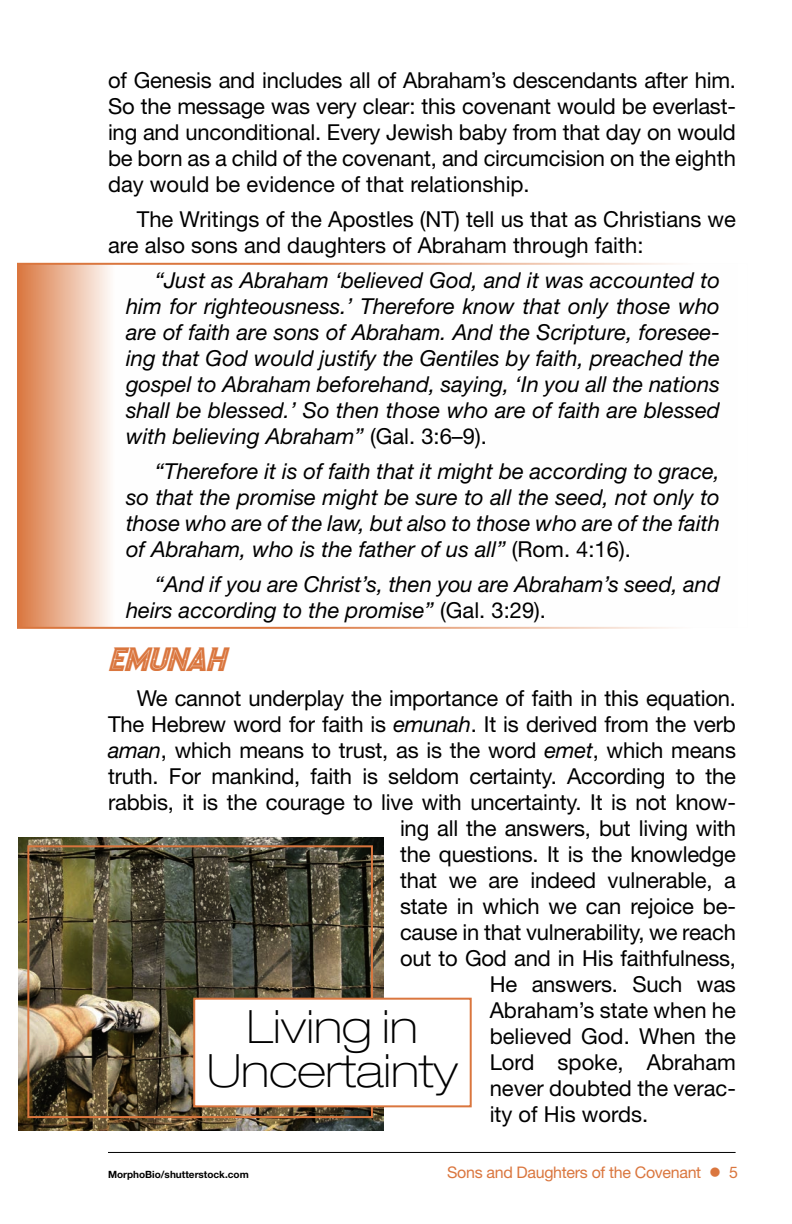
<style>
.page{position:relative;width:792px;height:1224px;background:#fff}
.page>*{position:absolute;margin:0;border:0;box-sizing:border-box;transform-origin:0 0}
.t1{font:100 expanded 46px/44px "Helvetica Neue LT Std";color:#000;text-align:center}
.t2{font:italic 30px "Columbus Inline";color:#da763e}
.t3{font:22px/26px "Helvetica Neue LT Std";letter-spacing:-.01em;color:#000;text-align:justify}
.t4{font:italic 22px/26px "Helvetica Neue LT Std";color:#000;text-align:justify}
.t5{font:16px "Helvetica Neue LT Std";letter-spacing:-.02em;color:#da763e}
.t6{font:700 10px "Helvetica Neue LT Std";color:#000}
.s1{font-style:normal}
.s2{font-style:italic}
</style>
<div class="page">
<img style="left:18px;top:838px;width:366px;height:292px">
<svg style="left:20px;top:266px;width:90px;height:360px;background:#ebb699"></svg>
<hr style="left:108px;top:1152px;width:628px;height:1px;background:#000">
<div style="left:27px;top:845px;width:346px;height:273px;border:2px solid #da763e"></div>
<div style="left:193px;top:998px;width:279px;height:109px;background:#fff;border:2px solid #da763e"></div>
<div style="left:17px;top:263px;width:731px;height:366px;border:2px solid #da763e"></div>
<p class="t3" style="left:108px;top:67px;width:630px">of Genesis and includes all of Abraham’s descendants after him.<br>So the message was very clear: this covenant would be everlast&shy;ing and unconditional. Every Jewish baby from that day on would be born as a child of the covenant, and circumcision on the eighth day would be evidence of that relationship.</p>
<p class="t3" style="left:108px;top:206px;width:630px;text-indent:29px">The Writings of the Apostles (NT) tell us that as Christians we are also sons and daughters of Abraham through faith:</p>
<p class="t4" style="left:126px;top:267px;width:596px;text-indent:29px">“Just as Abraham ‘believed God, and it was accounted to him for righteousness.’ Therefore know that only those who are of faith are sons of Abraham. And the Scripture, foresee&shy;ing that God would justify the Gentiles by faith, preached the gospel to Abraham beforehand, saying, ‘In you all the nations shall be blessed.’ So then those who are of faith are blessed with believing Abraham” <span class="s1">(Gal. 3:6–9).</span></p>
<p class="t4" style="left:126px;top:458px;width:596px;text-indent:29px">“Therefore it is of faith that it might be according to grace, so that the promise might be sure to all the seed, not only to those who are of the law, but also to those who are of the faith of Abraham, who is the father of us all” <span class="s1">(Rom. 4:16).</span></p>
<p class="t4" style="left:126px;top:571px;width:596px;text-indent:29px">“And if you are Christ’s, then you are Abraham’s seed, and heirs according to the promise” <span class="s1">(Gal. 3:29).</span></p>
<p class="t2" style="left:108px;top:644px;width:126px">EMUNAH</p>
<p class="t3" style="left:137px;top:685px;width:601px">We cannot underplay the importance of faith in this equation.</p>
<p class="t3" style="left:108px;top:711px;width:629px">The Hebrew word for faith is <span class="s2">emunah</span>. It is derived from the verb</p>
<p class="t3" style="left:108px;top:737px;width:630px"><span class="s2">aman</span>, which means to trust, as is the word <span class="s2">emet</span>, which means</p>
<p class="t3" style="left:108px;top:763px;width:630px">truth. For mankind, faith is seldom certainty. According to the</p>
<p class="t3" style="left:108px;top:789px;width:629px">rabbis, it is the courage to live with uncertainty. It is not know-</p>
<p class="t3" style="left:400px;top:815px;width:338px">ing all the answers, but living with</p>
<p class="t3" style="left:400px;top:841px;width:338px">the questions. It is the knowledge</p>
<p class="t3" style="left:400px;top:867px;width:338px">that we are indeed vulnerable, a</p>
<p class="t3" style="left:400px;top:893px;width:338px">state in which we can rejoice be-</p>
<p class="t3" style="left:400px;top:919px;width:338px">cause in that vulnerability, we reach</p>
<p class="t3" style="left:400px;top:945px;width:338px">out to God and in His faithfulness,</p>
<p class="t3" style="left:490px;top:971px;width:248px">He answers. Such was</p>
<p class="t3" style="left:490px;top:997px;width:248px">Abraham’s state when he</p>
<p class="t3" style="left:490px;top:1023px;width:248px">believed God. When the</p>
<p class="t3" style="left:490px;top:1049px;width:248px">Lord spoke, Abraham</p>
<p class="t3" style="left:490px;top:1075px;width:248px">never doubted the verac-</p>
<p class="t3" style="left:490px;top:1101px;width:160px">ity of His words.</p>
<p class="t1" style="left:207px;top:1005px;width:252px">Living in<br>Uncertainty</p>
<p class="t6" style="left:108px;top:1168px;width:142px">MorphoBio/shutterstock.com</p>
<p class="t5" style="left:447px;top:1162px;width:292px">Sons and Daughters of the Covenant ● 5</p>
</div>
